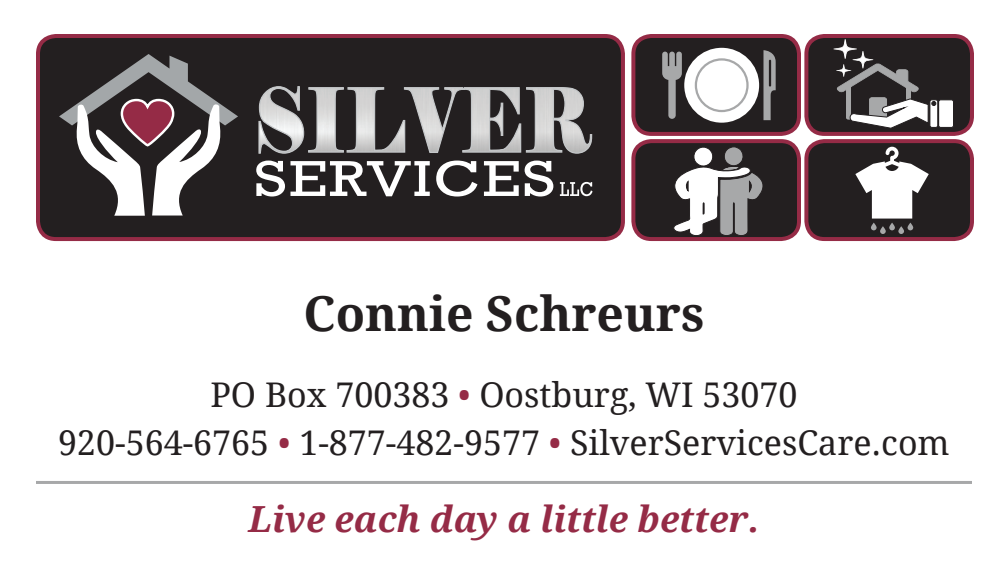
<style>
.page{position:relative;width:1008px;height:576px;background:#fff}
.page>*{position:absolute;margin:0;border:0;box-sizing:border-box;transform-origin:0 0}
.t1{font:700 48px "Droid Serif";color:#231f20}
.t2{font:italic 700 36px "Droid Serif";color:#952b46}
.t3{font:34px/48px "Droid Serif";color:#231f20;text-align:center}
.s1{color:#952b46}
</style>
<div class="page">
<div style="left:38px;top:36px;width:585px;height:203px;background:#231f20;border-radius:18px"></div>
<div style="left:36px;top:34px;width:589px;height:207px;border:4px solid #952b46;border-radius:18px"></div>
<div style="left:633px;top:36px;width:166px;height:98px;background:#231f20;border-radius:18px"></div>
<div style="left:631px;top:34px;width:170px;height:102px;border:4px solid #952b46;border-radius:18px"></div>
<div style="left:806px;top:36px;width:166px;height:98px;background:#231f20;border-radius:18px"></div>
<div style="left:804px;top:34px;width:170px;height:102px;border:4px solid #952b46;border-radius:18px"></div>
<div style="left:633px;top:141px;width:166px;height:98px;background:#231f20;border-radius:18px"></div>
<div style="left:631px;top:139px;width:170px;height:102px;border:4px solid #952b46;border-radius:18px"></div>
<div style="left:806px;top:141px;width:166px;height:98px;background:#231f20;border-radius:18px"></div>
<div style="left:804px;top:139px;width:170px;height:102px;border:4px solid #952b46;border-radius:18px"></div>
<div style="left:684px;top:48px;width:75px;height:75px;background:#fff;border-radius:50%"></div>
<svg style="left:695px;top:58px;width:54px;height:54px"></svg>
<svg style="left:763px;top:50px;width:13px;height:70px"></svg>
<hr style="left:769px;top:60px;width:2px;height:27px;background:#231f20">
<svg style="left:662px;top:52px;width:20px;height:67px"></svg>
<svg style="left:833px;top:39px;width:120px;height:89px"></svg>
<svg style="left:673px;top:147px;width:90px;height:89px"></svg>
<svg style="left:855px;top:147px;width:74px;height:83px"></svg>
<svg style="left:898px;top:226px;width:6px;height:8px"></svg>
<svg style="left:880px;top:226px;width:6px;height:8px"></svg>
<svg style="left:871px;top:223px;width:6px;height:7px"></svg>
<div style="left:889px;top:223px;width:6px;height:7px;background:#a7a8a9;border-radius:50%"></div>
<svg style="left:258px;top:86px;width:335px;height:68px"></svg>
<svg style="left:59px;top:54px;width:179px;height:162px"></svg>
<svg style="left:256px;top:161px;width:337px;height:36px"></svg>
<hr style="left:36px;top:481px;width:936px;height:3px;background:#a7a8a9">
<h1 class="t1" style="left:304px;top:286px;width:402px">Connie Schreurs</h1>
<p class="t3" style="left:58px;top:371px;width:893px">PO Box 700383 <span class="s1">•</span> Oostburg, WI 53070<br>920-564-6765 <span class="s1">•</span> 1-877-482-9577 <span class="s1">•</span> SilverServicesCare.com</p>
<p class="t2" style="left:249px;top:498px;width:512px">Live each day a little better.</p>
</div>
